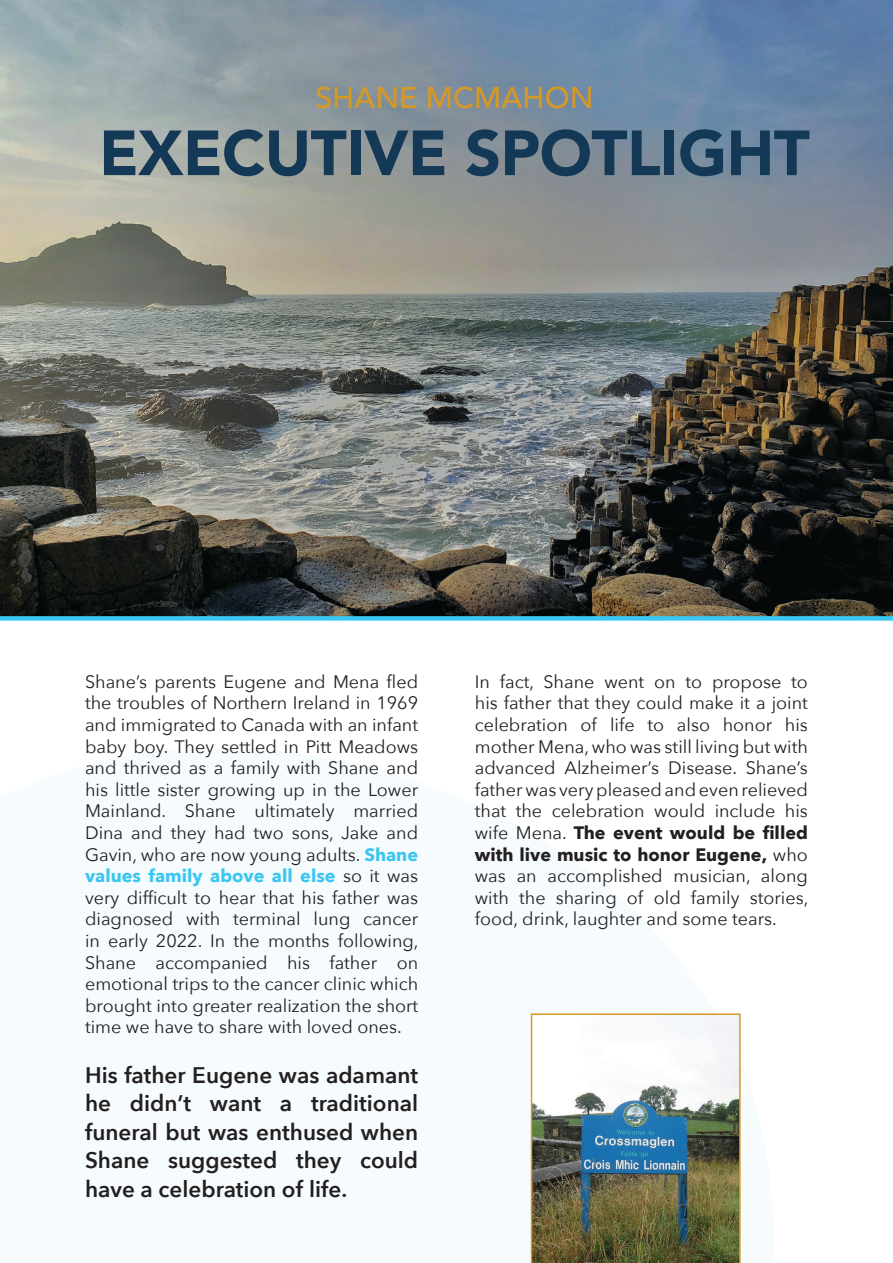
<style>
.page{position:relative;width:893px;height:1263px;background:#fff}
.page>*{position:absolute;margin:0;border:0;box-sizing:border-box;transform-origin:0 0}
.t1{font:900 63px "Avenir";letter-spacing:-.01em;color:#143956}
.t2{font:500 30px "Avenir";color:#d59927}
.t3{font:600 22.5px/28.5px "Avenir Next";color:#231f20;text-align:justify}
.t4{font:18px/21.6px "Avenir Next";color:#231f20;text-align:justify}
.s1{font-weight:700;color:#39c6f1}
.s2{font-weight:700}
</style>
<div class="page">
<img style="left:0;top:0;width:893px;height:616px">
<img style="left:531px;top:1013px;width:210px;height:250px">
<h2 class="t2" style="left:315px;top:71px;width:280px">SHANE MCMAHON</h2>
<h1 class="t1" style="left:99px;top:99px;width:712px">EXECUTIVE SPOTLIGHT</h1>
<p class="t4" style="left:85px;top:670px;width:335px">Shane’s parents Eugene and Mena fled the troubles of Northern Ireland in 1969 and immigrated to Canada with an infant baby boy. They settled in Pitt Meadows and thrived as a family with Shane and his little sister growing up in the Lower Mainland. Shane ultimately married Dina and they had two sons, Jake and Gavin, who are now young adults. <span class="s1">Shane values family above all else</span> so it was very difficult to hear that his father was diagnosed with terminal lung cancer in early 2022. In the months following, Shane accompanied his father on emotional trips to the cancer clinic which brought into greater realization the short time we have to share with loved ones.</p>
<p class="t3" style="left:85px;top:1060px;width:335px">His father Eugene was adamant he didn’t want a traditional funeral but was enthused when Shane suggested they could have a celebration of life.</p>
<p class="t4" style="left:475px;top:670px;width:335px">In fact, Shane went on to propose to his father that they could make it a joint celebration of life to also honor his mother Mena, who was still living but with advanced Alzheimer’s Disease. Shane’s father was very pleased and even relieved that the celebration would include his wife Mena. <span class="s2">The event would be filled with live music to honor Eugene,</span> who was an accomplished musician, along with the sharing of old family stories, food, drink, laughter and some tears.</p>
</div>
